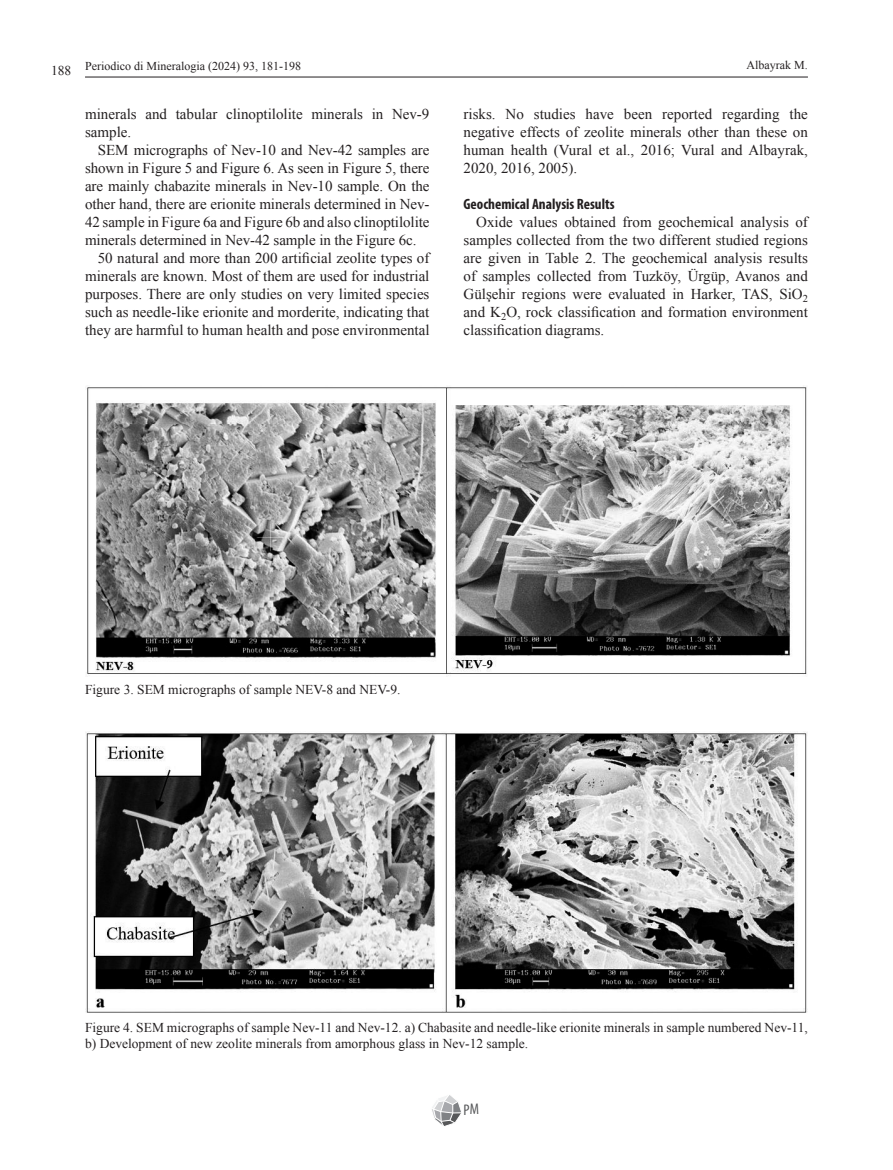
<style>
.page{position:relative;width:893px;height:1170px;background:#fff}
.page>*{position:absolute;margin:0;border:0;box-sizing:border-box;transform-origin:0 0}
.t1{font:condensed 15.45px "Myriad Pro";color:#57585a}
.t2{font:15px/18px "Times New Roman";color:#231f20;text-align:justify}
.Capitolo_2{font:700 condensed 15px "Myriad Pro";color:#231f20}
.Didascalie{font:13.5px/16.2px "Times New Roman";color:#231f20}
.t3{font:12px "Times New Roman";color:#231f20}
</style>
<div class="page">
<hr style="left:85px;top:77px;width:723px;height:1px;background:#231f20">
<svg style="left:432px;top:1095px;width:29px;height:31px"></svg>
<img style="left:86px;top:387px;width:721px;height:288px">
<img style="left:85px;top:731px;width:723px;height:282px">
<p class="Didascalie" style="left:51px;top:62px;width:22px">188</p>
<p class="t3" style="left:85px;top:57px;width:217px">Periodico di Mineralogia (2024) 93, 181-198</p>
<p class="t3" style="left:747px;top:57px;width:63px">Albayrak M.</p>
<p class="t2" style="left:85px;top:105px;width:346px">minerals and tabular clinoptilolite minerals in Nev-9 sample.</p>
<p class="t2" style="left:85px;top:141px;width:346px;text-indent:13px">SEM micrographs of Nev-10 and Nev-42 samples are shown in Figure 5 and Figure 6. As seen in Figure 5, there are mainly chabazite minerals in Nev-10 sample. On the other hand, there are erionite minerals determined in Nev-42 sample in Figure 6a and Figure 6b and also clinoptilolite minerals determined in Nev-42 sample in the Figure 6c.</p>
<p class="t2" style="left:85px;top:249px;width:346px;text-indent:13px">50 natural and more than 200 artificial zeolite types of minerals are known. Most of them are used for industrial purposes. There are only studies on very limited species such as needle-like erionite and morderite, indicating that they are harmful to human health and pose environmental</p>
<p class="t2" style="left:463px;top:105px;width:346px">risks. No studies have been reported regarding the negative effects of zeolite minerals other than these on human health (Vural et al., 2016; Vural and Albayrak, 2020, 2016, 2005).</p>
<p class="Capitolo_2" style="left:463px;top:195px;width:153px">Geochemical Analysis Results</p>
<p class="t2" style="left:463px;top:213px;width:346px;text-indent:13px">Oxide values obtained from geochemical analysis of samples collected from the two different studied regions are given in Table 2. The geochemical analysis results of samples collected from Tuzköy, Ürgüp, Avanos and Gülşehir regions were evaluated in Harker, TAS, SiO<sub>2 </sub>and K<sub>2</sub>O, rock classification and formation environment classification diagrams.</p>
<p class="Didascalie" style="left:85px;top:681px;width:317px">Figure 3. SEM micrographs of sample NEV-8 and NEV-9.</p>
<p class="Didascalie" style="left:85px;top:1018px;width:724px">Figure 4. SEM micrographs of sample Nev-11 and Nev-12. a) Chabasite and needle-like erionite minerals in sample numbered Nev-11, b) Development of new zeolite minerals from amorphous glass in Nev-12 sample.</p>
<p class="t1" style="left:463px;top:1099px;width:17px">PM</p>
</div>
